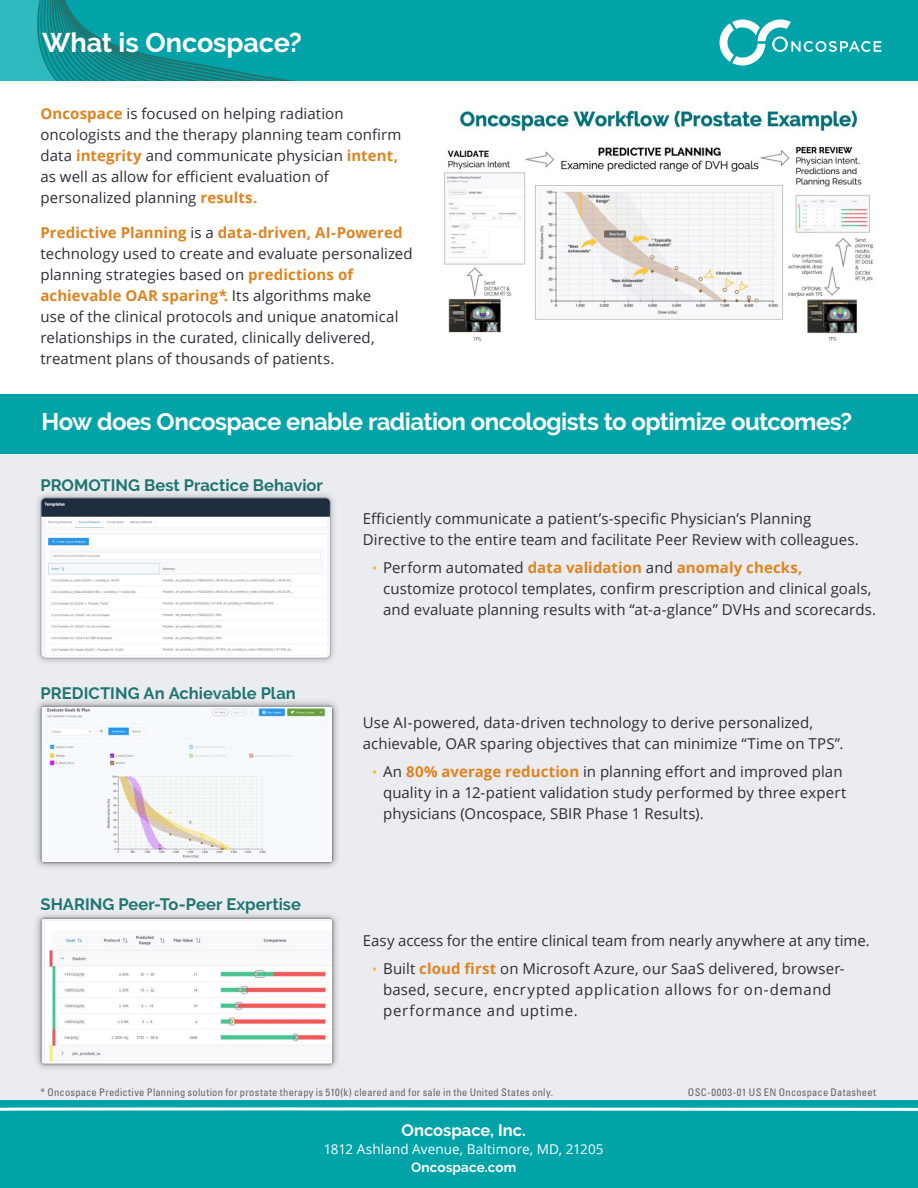
<style>
.page{position:relative;width:918px;height:1188px;background:#fff}
.page>*{position:absolute;margin:0;border:0;box-sizing:border-box;transform-origin:0 0}
.t1{font:700 27px "Raleway";letter-spacing:-.005em;color:#fff}
.t2{font:700 24px "Raleway";letter-spacing:-.025em;color:#fff}
.t3{font:700 16.5px "Raleway";color:#1f7572}
.t4{font:700 16.5px "Raleway";color:#fff}
.t5{font:15px/21px "Open Sans";letter-spacing:.005em;color:#2c2e36}
.t6{font:15px/21px "Open Sans";letter-spacing:.045em;color:#2c2e36}
.t7{font:13.5px "Open Sans";letter-spacing:.01em;color:#fff}
.t8{font:700 13.5px "Raleway";letter-spacing:.01em;color:#fff}
.t9{font:condensed 10.5px "Univers";letter-spacing:.025em;color:#5f656c}
.s1{font-weight:700;color:#df8320}
.s2{font-size:13.5px;color:#fcb615}
</style>
<div class="page">
<div style="left:0;top:424px;width:918px;height:677px;background:#ebecef"></div>
<div style="left:0;top:394px;width:918px;height:60px;background:#00a3a8"></div>
<img style="left:444px;top:105px;width:430px;height:237px">
<div style="left:34px;top:491px;width:303px;height:174px;background:#5f656c;opacity:.5"></div>
<svg style="left:41px;top:498px;width:288px;height:160px"></svg>
<div style="left:41px;top:497px;width:290px;height:162px;border:1px solid #a8acb3;border-radius:5px"></div>
<div style="left:33px;top:698px;width:308px;height:172px;background:#5f656c;opacity:.5"></div>
<svg style="left:42px;top:707px;width:290px;height:155px"></svg>
<div style="left:40px;top:705px;width:294px;height:159px;border:1px solid #a8acb3;border-radius:5px"></div>
<div style="left:33px;top:911px;width:308px;height:161px;background:#5f656c;opacity:.5"></div>
<svg style="left:41px;top:918px;width:292px;height:147px"></svg>
<div style="left:40px;top:918px;width:294px;height:147px;border:1px solid #a8acb3;border-radius:5px"></div>
<div style="left:0;top:1100px;width:918px;height:88px;background:#00a3a8"></div>
<svg style="left:0;top:1107px;width:918px;height:4px;background:#bfe7e9"></svg>
<div style="left:0;top:0;width:918px;height:81px;background:#00a3a8"></div>
<svg style="left:0;top:0;width:294px;height:81px"></svg>
<svg style="left:720px;top:20px;width:162px;height:46px"></svg>
<h1 class="t1" style="left:42px;top:27px;width:261px">What is Oncospace?</h1>
<p class="t5" style="left:40px;top:103px;width:363px"><span class="s1">Oncospace</span> is focused on helping radiation oncologists and the therapy planning team confirm data <span class="s1">integrity</span> and communicate physician <span class="s1">intent, </span>as well as allow for efficient evaluation of personalized planning <span class="s1">results.</span></p>
<p class="t5" style="left:40px;top:222px;width:374px"><span class="s1">Predictive Planning</span> is a <span class="s1">data-driven, AI-Powered </span>technology used to create and evaluate personalized planning strategies based on <span class="s1">predictions of achievable OAR sparing*.</span> Its algorithms make<br>use of the clinical protocols and unique anatomical relationships in the curated, clinically delivered, treatment plans of thousands of patients.</p>
<h2 class="t2" style="left:41px;top:408px;width:812px">How does Oncospace enable radiation oncologists to optimize outcomes?</h2>
<p class="t3" style="left:41px;top:475px;width:284px">PROMOTING Best Practice Behavior</p>
<p class="t3" style="left:41px;top:683px;width:257px">PREDICTING An Achievable Plan</p>
<p class="t3" style="left:41px;top:895px;width:262px">SHARING Peer-To-Peer Expertise</p>
<p class="t5" style="left:363px;top:508px;width:497px">Efficiently communicate a patient’s-specific Physician’s Planning<br>Directive to the entire team and facilitate Peer Review with colleagues.</p>
<p class="t5" style="left:383px;top:557px;width:494px;text-indent:-11px"><span class="s2">•</span> Perform automated <span class="s1">data validation</span> and <span class="s1">anomaly checks, </span>customize protocol templates, confirm prescription and clinical goals, and evaluate planning results with “at-a-glance” DVHs and scorecards.</p>
<p class="t5" style="left:363px;top:712px;width:482px">Use AI-powered, data-driven technology to derive personalized, achievable, OAR sparing objectives that can minimize “Time on TPS”.</p>
<p class="t5" style="left:383px;top:761px;width:465px;text-indent:-11px"><span class="s2">•</span> An <span class="s1">80% average reduction</span> in planning effort and improved plan quality in a 12-patient validation study performed by three expert physicians (Oncospace, SBIR Phase 1 Results).</p>
<p class="t5" style="left:363px;top:930px;width:508px">Easy access for the entire clinical team from nearly anywhere at any time.</p>
<p class="t6" style="left:383px;top:957px;width:463px;text-indent:-11px"><span class="s2">•</span> Built <span class="s1">cloud first</span> on Microsoft Azure, our SaaS delivered, browser&shy;based, secure, encrypted application allows for on-demand performance and uptime.</p>
<p class="t9" style="left:41px;top:1086px;width:514px">* Oncospace Predictive Planning solution for prostate therapy is 510(k) cleared and for sale in the United States only.</p>
<p class="t9" style="left:688px;top:1086px;width:190px">OSC-0003-01 US EN Oncospace Datasheet</p>
<p class="t4" style="left:401px;top:1121px;width:126px">Oncospace, Inc.</p>
<p class="t7" style="left:324px;top:1140px;width:281px">1812 Ashland Avenue, Baltimore, MD, 21205</p>
<p class="t8" style="left:411px;top:1159px;width:107px">Oncospace.com</p>
</div>
